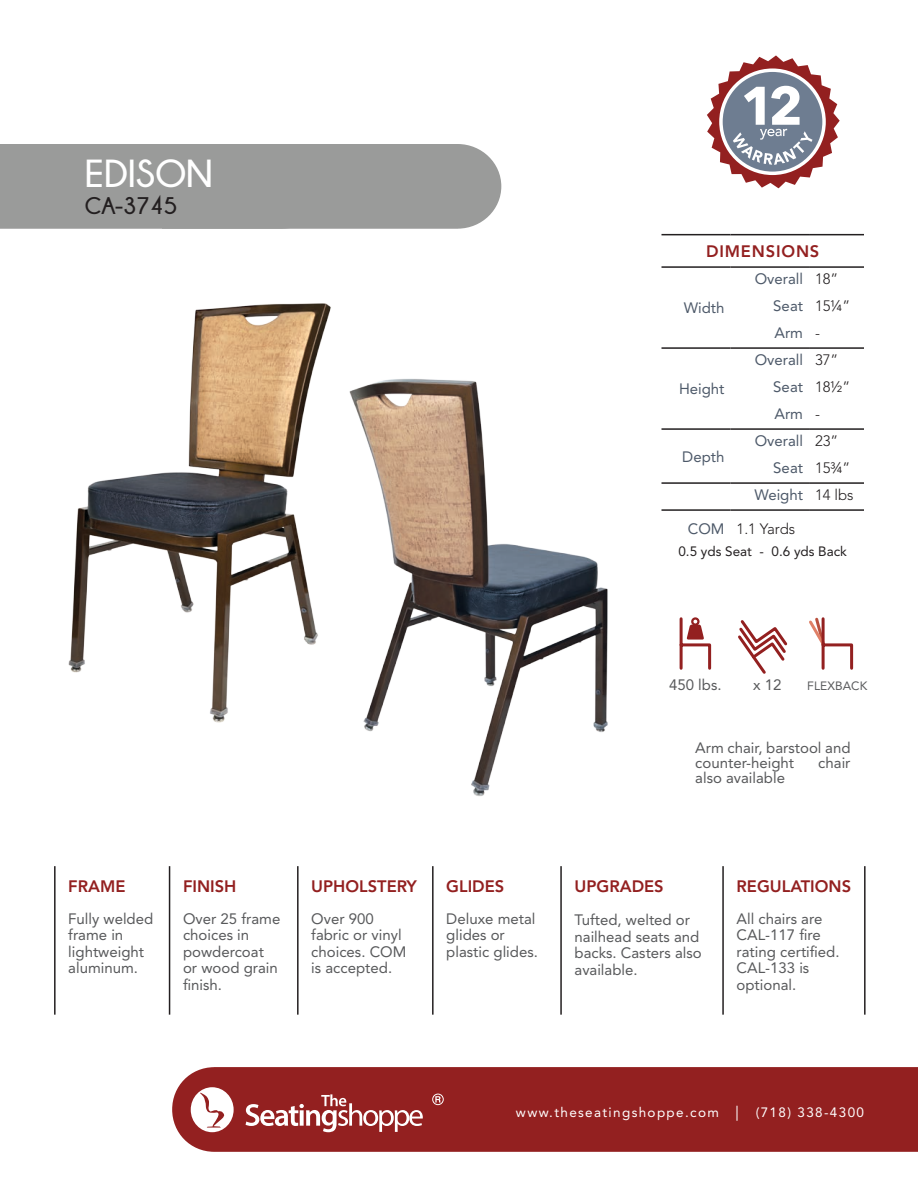
<style>
.page{position:relative;width:918px;height:1188px;background:#fff}
.page>*{position:absolute;margin:0;border:0;box-sizing:border-box;transform-origin:0 0}
.t1{font:700 39px "Champagne&Limousines";color:#fff}
.t2{font:700 24px "Champagne&Limousines";color:#231f20}
.t3{font:800 16.5px "Avenir LT Std";color:#932020}
.t4{font:800 16.5px "Avenir LT Std";letter-spacing:.05em;color:#932020}
.t5{font:15px/16.5px "Avenir LT Std";color:#58595b}
.t6{font:15px/27px "Avenir LT Std";color:#4d5969}
.t7{font:300 15px "Avenir LT Std";letter-spacing:-.01em;color:#231f20}
.t8{font:13.5px "Avenir LT Std";letter-spacing:.1em;color:#fff}
.t9{font:13.5px "Avenir LT Std";color:#231f20}
.t10{font:12px "Avenir LT Std";letter-spacing:.01em;color:#58595b}
.s1{font-weight:300;color:#231f20}
.s2{font-weight:400;color:#4d5969}
.s3{font-size:15px}
</style>
<div class="page">
<div style="left:172px;top:1067px;width:746px;height:85px;background:#932020"></div>
<hr style="left:297px;top:866px;width:2px;height:149px;background:#231f20">
<hr style="left:432px;top:866px;width:2px;height:149px;background:#231f20">
<hr style="left:560px;top:866px;width:2px;height:149px;background:#231f20">
<hr style="left:169px;top:866px;width:1px;height:149px;background:#231f20">
<hr style="left:54px;top:866px;width:2px;height:149px;background:#231f20">
<hr style="left:722px;top:866px;width:2px;height:149px;background:#231f20">
<hr style="left:864px;top:866px;width:2px;height:149px;background:#231f20">
<svg style="left:246px;top:1094px;width:177px;height:38px"></svg>
<svg style="left:191px;top:1087px;width:43px;height:45px"></svg>
<div style="left:0;top:144px;width:501px;height:85px;background:#9a9b9a"></div>
<div style="left:432px;top:1094px;width:12px;height:11px;border:1px solid #fff;border-radius:50%"></div>
<svg style="left:435px;top:1096px;width:6px;height:7px"></svg>
<svg style="left:707px;top:55px;width:133px;height:133px"></svg>
<img style="left:349px;top:379px;width:259px;height:417px">
<img style="left:68px;top:303px;width:263px;height:420px">
<hr style="left:662px;top:347px;width:69px;height:2px;background:#231f20">
<hr style="left:731px;top:347px;width:78px;height:2px;background:#231f20">
<hr style="left:809px;top:347px;width:55px;height:2px;background:#231f20">
<hr style="left:662px;top:428px;width:69px;height:2px;background:#231f20">
<hr style="left:731px;top:428px;width:78px;height:2px;background:#231f20">
<hr style="left:809px;top:428px;width:55px;height:2px;background:#231f20">
<hr style="left:662px;top:482px;width:69px;height:2px;background:#231f20">
<hr style="left:731px;top:482px;width:78px;height:2px;background:#231f20">
<hr style="left:809px;top:482px;width:55px;height:2px;background:#231f20">
<hr style="left:662px;top:509px;width:69px;height:2px;background:#231f20">
<hr style="left:731px;top:509px;width:78px;height:2px;background:#231f20">
<hr style="left:809px;top:509px;width:55px;height:2px;background:#231f20">
<hr style="left:662px;top:234px;width:69px;height:1px;background:#231f20">
<hr style="left:731px;top:234px;width:78px;height:1px;background:#231f20">
<hr style="left:809px;top:234px;width:55px;height:1px;background:#231f20">
<hr style="left:662px;top:266px;width:69px;height:2px;background:#231f20">
<hr style="left:731px;top:266px;width:78px;height:2px;background:#231f20">
<hr style="left:809px;top:266px;width:55px;height:2px;background:#231f20">
<svg style="left:679px;top:617px;width:175px;height:57px"></svg>
<h1 class="t1" style="left:85px;top:152px;width:130px">EDISON</h1>
<h2 class="t2" style="left:85px;top:192px;width:94px">CA-3745</h2>
<p class="t4" style="left:706px;top:242px;width:115px">DIMENSIONS</p>
<p class="t6" style="left:684px;top:295px;width:42px">Width</p>
<p class="t6" style="left:679px;top:376px;width:47px">Height</p>
<p class="t6" style="left:773px;top:266px;width:78px;text-indent:-19px">Overall <span class="s1">18”<br></span>Seat <span class="s1">15¼”<br></span>Arm <span class="s1">-</span></p>
<p class="t6" style="left:773px;top:347px;width:78px;text-indent:-19px">Overall <span class="s1">37”<br></span>Seat <span class="s1">18½”<br></span>Arm <span class="s1">-</span></p>
<p class="t6" style="left:755px;top:428px;width:85px">Overall <span class="s1">23”</span></p>
<p class="t6" style="left:773px;top:455px;width:78px">Seat <span class="s1">15¾”</span></p>
<p class="t6" style="left:755px;top:482px;width:101px">Weight <span class="s1">14 lbs</span></p>
<p class="t7" style="left:688px;top:520px;width:109px"><span class="s2">COM</span> 1.1 Yards</p>
<p class="t9" style="left:678px;top:544px;width:170px">0.5 yds Seat - 0.6 yds Back</p>
<p class="t6" style="left:682px;top:443px;width:44px">Depth</p>
<p class="t5" style="left:669px;top:676px;width:54px">450 lbs.</p>
<p class="t5" style="left:753px;top:676px;width:30px">x 12</p>
<p class="t10" style="left:807px;top:679px;width:62px">FLEXBACK</p>
<p class="t5" style="left:708px;top:676px;width:54px">450 lbs.</p>
<p class="t5" style="left:813px;top:676px;width:22px">x 5</p>
<p class="t5" style="left:695px;top:741px;width:157px;line-height:15px">Arm chair, barstool and counter-height</p>
<p class="t5" style="left:818px;top:755px;width:34px">chair</p>
<p class="t5" style="left:695px;top:770px;width:91px">also available</p>
<p class="t3" style="left:68px;top:877px;width:59px">FRAME</p>
<p class="t5" style="left:68px;top:910px;width:87px">Fully welded frame in lightweight aluminum.</p>
<p class="t3" style="left:183px;top:877px;width:55px">FINISH</p>
<p class="t5" style="left:183px;top:910px;width:99px">Over 25 frame choices in powdercoat or wood grain finish.</p>
<p class="t3" style="left:311px;top:877px;width:107px">UPHOLSTERY</p>
<p class="t5" style="left:311px;top:910px;width:97px">Over 900 fabric or vinyl choices. COM is accepted.</p>
<p class="t3" style="left:446px;top:877px;width:60px">GLIDES</p>
<p class="t5" style="left:446px;top:910px;width:93px">Deluxe metal glides or plastic glides.</p>
<p class="t3" style="left:575px;top:877px;width:91px">UPGRADES</p>
<p class="t5" style="left:575px;top:912px;width:129px">Tufted, welted or nailhead seats and backs. Casters also available.</p>
<p class="t3" style="left:737px;top:877px;width:116px">REGULATIONS</p>
<p class="t5" style="left:737px;top:910px;width:105px">All chairs are<br>CAL-117 fire rating certified.<br>CAL-133 is optional.</p>
<p class="t8" style="left:516px;top:1104px;width:350px">www.theseatingshoppe.com <span class="s3">|</span> (718) 338-4300</p>
</div>
